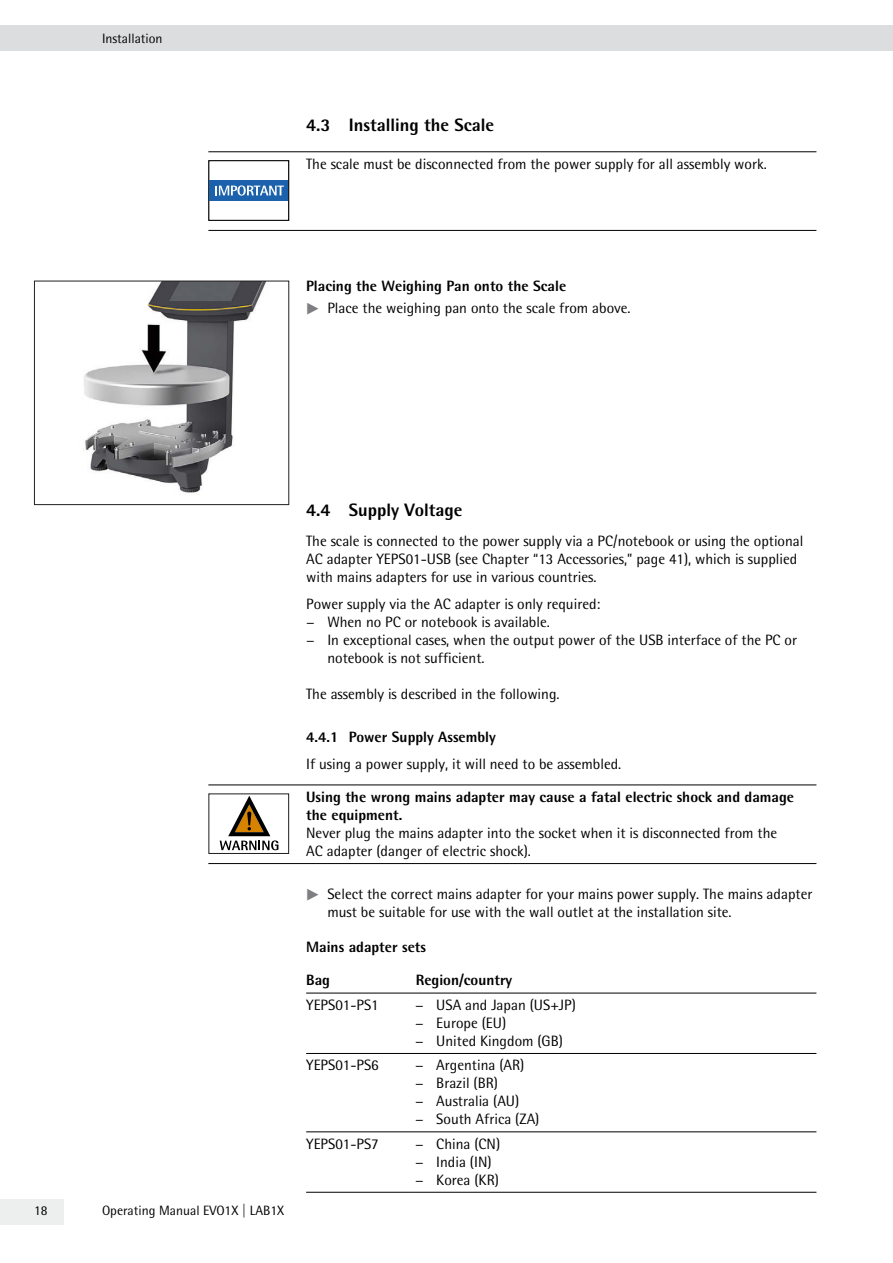
<style>
.page{position:relative;width:893px;height:1263px;background:#fff}
.page>*{position:absolute;margin:0;border:0;box-sizing:border-box;transform-origin:0 0}
.t1{font:800 18px "Sartorius Rotis Sans 2013";color:#000}
.t2{font:15px/18px "Sartorius Rotis Sans 2013";color:#000}
.t3{font:800 15px/18px "Sartorius Rotis Sans 2013";color:#000}
.t4{font:13.5px "Sartorius Rotis Sans 2013";color:#000}
.s1{font-weight:800}
.s2{font-family:"PIK7";color:#7f7e83}
</style>
<div class="page">
<div style="left:0;top:26px;width:893px;height:25px;background:#dcdddf"></div>
<div style="left:0;top:1199px;width:64px;height:26px;background:#edeeee"></div>
<hr style="left:208px;top:151px;width:608px;height:1px;background:#000">
<hr style="left:208px;top:230px;width:608px;height:1px;background:#000">
<hr style="left:208px;top:784px;width:608px;height:1px;background:#000">
<hr style="left:208px;top:863px;width:608px;height:1px;background:#000">
<hr style="left:306px;top:993px;width:109px;height:1px;background:#000">
<hr style="left:306px;top:1053px;width:109px;height:1px;background:#000">
<hr style="left:306px;top:1131px;width:109px;height:1px;background:#000">
<hr style="left:306px;top:1192px;width:109px;height:1px;background:#000">
<hr style="left:415px;top:993px;width:401px;height:1px;background:#000">
<hr style="left:415px;top:1053px;width:401px;height:1px;background:#000">
<hr style="left:415px;top:1131px;width:401px;height:1px;background:#000">
<hr style="left:415px;top:1192px;width:401px;height:1px;background:#000">
<div style="left:208px;top:160px;width:81px;height:61px;background:#fff;border:1px solid #000"></div>
<div style="left:209px;top:180px;width:79px;height:21px;background:#1b61ab"></div>
<svg style="left:215px;top:185px;width:69px;height:11px"></svg>
<img style="left:84px;top:283px;width:182px;height:210px">
<div style="left:34px;top:281px;width:255px;height:224px;border:1px solid #231f20"></div>
<div style="left:208px;top:793px;width:81px;height:61px;border:1px solid #202024"></div>
<svg style="left:220px;top:796px;width:58px;height:54px"></svg>
<p class="t4" style="left:102px;top:31px;width:62px">Installation</p>
<p class="t1" style="left:306px;top:114px;width:190px">4.3 Installing the Scale</p>
<p class="t2" style="left:306px;top:155px;width:462px">The scale must be disconnected from the power supply for all assembly work.</p>
<p class="t2" style="left:306px;top:275px;width:326px;line-height:22.2px"><span class="s1">Placing the Weighing Pan onto the Scale<br></span><span class="s2">t</span> Place the weighing pan onto the scale from above.</p>
<p class="t4" style="left:34px;top:1202px;width:15px">18</p>
<p class="t4" style="left:102px;top:1202px;width:184px">Operating Manual EVO1X | LAB1X</p>
<p class="t1" style="left:306px;top:498px;width:158px">4.4 Supply Voltage</p>
<p class="t2" style="left:306px;top:532px;width:499px">The scale is connected to the power supply via a PC/notebook or using the optional<br>AC adapter YEPS01-USB (see Chapter “13 Accessories,” page 41), which is supplied with mains adapters for use in various countries.</p>
<p class="t2" style="left:306px;top:595px;width:296px">Power supply via the AC adapter is only required:</p>
<p class="t2" style="left:306px;top:613px;width:245px">− When no PC or notebook is available.</p>
<p class="t2" style="left:306px;top:631px;width:492px">− In exceptional cases, when the output power of the USB interface of the PC or</p>
<p class="t2" style="left:327px;top:649px;width:159px">notebook is not sufficient.</p>
<p class="t2" style="left:306px;top:685px;width:255px">The assembly is described in the following.</p>
<p class="t3" style="left:306px;top:728px;width:191px">4.4.1 Power Supply Assembly</p>
<p class="t2" style="left:306px;top:755px;width:317px">If using a power supply, it will need to be assembled.</p>
<p class="t3" style="left:306px;top:788px;width:489px">Using the wrong mains adapter may cause a fatal electric shock and damage the equipment.</p>
<p class="t2" style="left:306px;top:824px;width:473px">Never plug the mains adapter into the socket when it is disconnected from the<br>AC adapter (danger of electric shock).</p>
<p class="t2" style="left:327px;top:884px;width:486px;text-indent:-21px"><span class="s2">t</span> Select the correct mains adapter for your mains power supply. The mains adapter must be suitable for use with the wall outlet at the installation site.</p>
<p class="t3" style="left:306px;top:937px;width:121px">Mains adapter sets</p>
<p class="t3" style="left:306px;top:971px;width:25px">Bag</p>
<p class="t3" style="left:416px;top:971px;width:98px">Region/country</p>
<p class="t2" style="left:306px;top:995px;width:74px">YEPS01-PS1</p>
<p class="t2" style="left:415px;top:995px;width:162px">− USA and Japan (US+JP) − Europe (EU)<br>− United Kingdom (GB)</p>
<p class="t2" style="left:306px;top:1056px;width:74px">YEPS01-PS6</p>
<p class="t2" style="left:415px;top:1056px;width:126px">− Argentina (AR)<br>− Brazil (BR)<br>− Australia (AU)<br>− South Africa (ZA)</p>
<p class="t2" style="left:306px;top:1134px;width:74px">YEPS01-PS7</p>
<p class="t2" style="left:415px;top:1134px;width:87px">− China (CN) − India (IN) − Korea (KR)</p>
</div>
